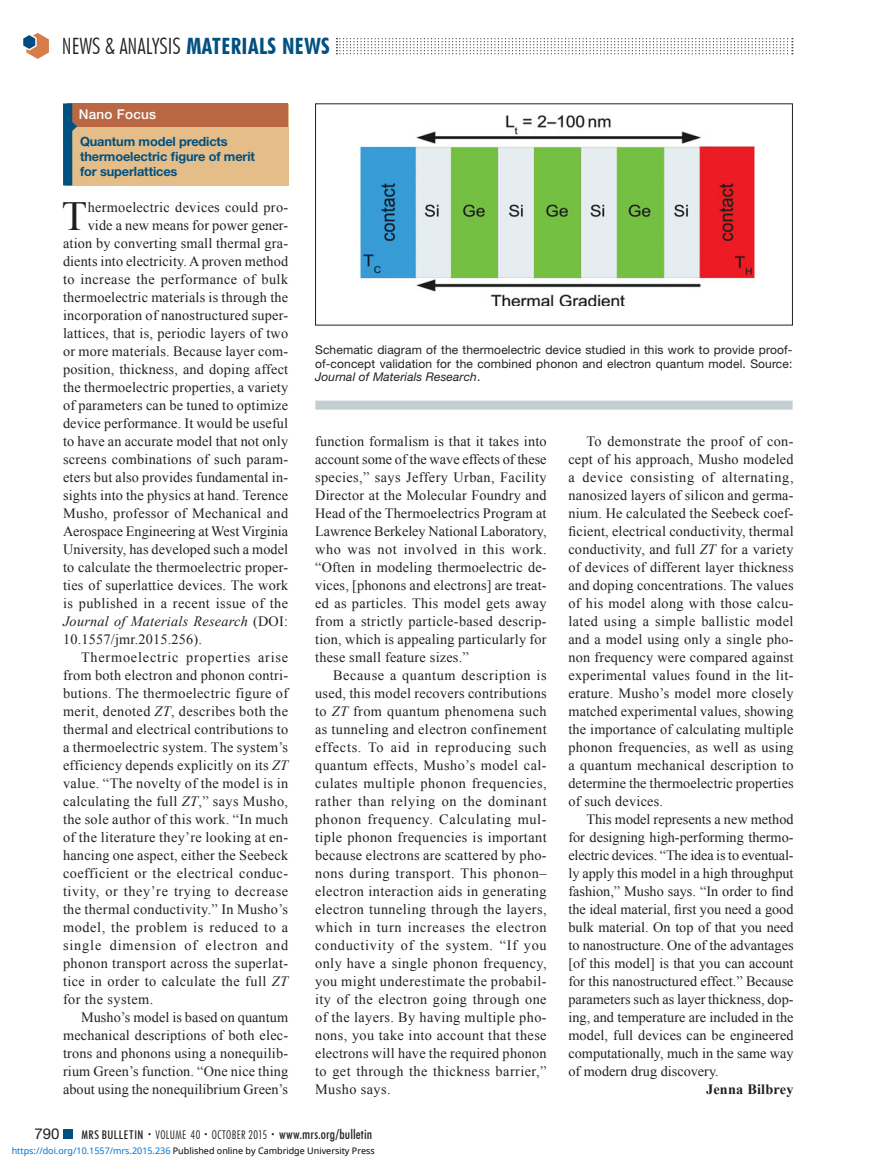
<style>
.page{position:relative;width:878px;height:1175px;background:#fff}
.page>*{position:absolute;margin:0;border:0;box-sizing:border-box;transform-origin:0 0}
.t1{font:41.4px "Times New Roman";color:#231f20}
.t2{font:300 condensed 22.5px "Futura BT";color:#231f20}
.t3{font:15px "Helvetica Neue LT Std";color:#231f20}
.t4{font:14.25px/18px "Times New Roman";letter-spacing:.015em;color:#231f20;text-align:justify}
.t5{font:14.25px "Times New Roman";letter-spacing:.045em;color:#231f20}
.t6{font:14.25px "Times New Roman";letter-spacing:.035em;color:#231f20}
.t7{font:italic 14.25px "Times New Roman";letter-spacing:.02em;color:#231f20}
.t8{font:14.25px "Times New Roman";letter-spacing:.055em;color:#231f20}
.t9{font:14.25px "Times New Roman";letter-spacing:.06em;color:#231f20}
.t10{font:700 14.25px "Times New Roman";letter-spacing:.015em;color:#231f20}
.t11{font:500 condensed 13.5px "Futura BT";letter-spacing:.01em;color:#231f20}
.t12{font:500 13.5px "Helvetica Neue LT Std";letter-spacing:.02em;color:#fff}
.t13{font:700 12.75px/15px "Helvetica Neue LT Std";letter-spacing:-.01em;color:#005080}
.t14{font:12px/13.5px "Helvetica Neue LT Std";letter-spacing:.01em;color:#231f20;text-align:justify}
.t15{font:9px "Noto Sans";color:#000}
.s1{font-weight:700;color:#005080}
.s2{font-style:normal}
.s3{font-style:italic}
.s4{font-size:12px}
.s5{font-weight:300;font-size:7.5px}
.s6{font-weight:300;font-size:12px}
.s7{color:#0172cf}
</style>
<div class="page">
<svg style="left:336px;top:38px;width:456px;height:16px"></svg>
<svg style="left:23px;top:33px;width:26px;height:26px"></svg>
<div style="left:64px;top:1130px;width:9px;height:8px;background:#005080"></div>
<div style="left:65px;top:104px;width:223px;height:81px;background:#e4bd89"></div>
<div style="left:68px;top:103px;width:220px;height:24px;background:#b96843"></div>
<svg style="left:63px;top:103px;width:14px;height:82px"></svg>
<div style="left:315px;top:400px;width:477px;height:10px;background:#c4ced3"></div>
<img style="left:360px;top:115px;width:394px;height:191px">
<h2 class="t2" style="left:62px;top:32px;width:269px">NEWS &amp; ANALYSIS <span class="s1">MATERIALS NEWS</span></h2>
<p class="t12" style="left:79px;top:110px;width:79px">Nano Focus</p>
<p class="t13" style="left:80px;top:135px;width:176px">Quantum model predicts thermoelectric figure of merit for superlattices</p>
<h1 class="t1" style="left:62px;top:193px;width:27px">T</h1>
<p class="t4" style="left:88px;top:198px;width:202px">hermoelectric devices could pro-</p>
<p class="t4" style="left:88px;top:216px;width:202px">vide a new means for power gener-</p>
<p class="t4" style="left:63px;top:234px;width:227px">ation by converting small thermal gra-</p>
<p class="t4" style="left:63px;top:252px;width:227px">dients into electricity. A proven method</p>
<p class="t4" style="left:63px;top:270px;width:227px">to increase the performance of bulk</p>
<p class="t4" style="left:63px;top:288px;width:227px">thermoelectric materials is through the</p>
<p class="t4" style="left:63px;top:306px;width:227px">incorporation of nanostructured super-</p>
<p class="t4" style="left:63px;top:324px;width:227px">lattices, that is, periodic layers of two</p>
<p class="t4" style="left:63px;top:342px;width:227px">or more materials. Because layer com-</p>
<p class="t4" style="left:63px;top:360px;width:227px">position, thickness, and doping affect</p>
<p class="t4" style="left:63px;top:378px;width:227px">the thermoelectric properties, a variety</p>
<p class="t4" style="left:63px;top:396px;width:227px">of parameters can be tuned to optimize</p>
<p class="t4" style="left:63px;top:414px;width:227px">device performance. It would be useful</p>
<p class="t4" style="left:63px;top:432px;width:226px">to have an accurate model that not only</p>
<p class="t4" style="left:63px;top:450px;width:227px">screens combinations of such param-</p>
<p class="t4" style="left:63px;top:468px;width:227px">eters but also provides fundamental in-</p>
<p class="t4" style="left:63px;top:486px;width:227px">sights into the physics at hand. Terence</p>
<p class="t4" style="left:63px;top:504px;width:227px">Musho, professor of Mechanical and</p>
<p class="t4" style="left:63px;top:522px;width:227px">Aerospace Engineering at West Virginia</p>
<p class="t4" style="left:63px;top:540px;width:226px">University, has developed such a model</p>
<p class="t4" style="left:63px;top:558px;width:227px">to calculate the thermoelectric proper-</p>
<p class="t4" style="left:63px;top:576px;width:227px">ties of superlattice devices. The work</p>
<p class="t4" style="left:63px;top:594px;width:227px">is published in a recent issue of the</p>
<p class="t7" style="left:63px;top:613px;width:227px">Journal of Materials Research <span class="s2">(DOI:</span></p>
<p class="t4" style="left:63px;top:630px;width:141px">10.1557/jmr.2015.256).</p>
<p class="t8" style="left:81px;top:649px;width:209px">Thermoelectric properties arise</p>
<p class="t4" style="left:63px;top:666px;width:227px">from both electron and phonon contri-</p>
<p class="t4" style="left:63px;top:684px;width:227px">butions. The thermoelectric figure of</p>
<p class="t4" style="left:63px;top:702px;width:227px">merit, denoted <span class="s3">ZT</span>, describes both the</p>
<p class="t4" style="left:63px;top:720px;width:227px">thermal and electrical contributions to</p>
<p class="t4" style="left:63px;top:738px;width:227px">a thermoelectric system. The system’s</p>
<p class="t4" style="left:63px;top:756px;width:226px">efficiency depends explicitly on its <span class="s3">ZT</span></p>
<p class="t4" style="left:63px;top:774px;width:227px">value. “The novelty of the model is in</p>
<p class="t4" style="left:63px;top:792px;width:226px">calculating the full <span class="s3">ZT</span>,” says Musho,</p>
<p class="t4" style="left:63px;top:810px;width:227px">the sole author of this work. “In much</p>
<p class="t4" style="left:63px;top:828px;width:227px">of the literature they’re looking at en-</p>
<p class="t4" style="left:63px;top:846px;width:227px">hancing one aspect, either the Seebeck</p>
<p class="t6" style="left:63px;top:865px;width:227px">coefficient or the electrical conduc-</p>
<p class="t5" style="left:63px;top:883px;width:227px">tivity, or they’re trying to decrease</p>
<p class="t4" style="left:63px;top:900px;width:227px">the thermal conductivity.” In Musho’s</p>
<p class="t5" style="left:63px;top:919px;width:227px">model, the problem is reduced to a</p>
<p class="t9" style="left:63px;top:937px;width:227px">single dimension of electron and</p>
<p class="t4" style="left:63px;top:954px;width:227px">phonon transport across the superlat-</p>
<p class="t4" style="left:63px;top:972px;width:226px">tice in order to calculate the full <span class="s3">ZT</span></p>
<p class="t4" style="left:63px;top:990px;width:92px">for the system.</p>
<p class="t4" style="left:81px;top:1008px;width:208px">Musho’s model is based on quantum</p>
<p class="t4" style="left:63px;top:1026px;width:227px">mechanical descriptions of both elec-</p>
<p class="t4" style="left:63px;top:1044px;width:227px">trons and phonons using a nonequilib-</p>
<p class="t4" style="left:63px;top:1062px;width:227px">rium Green’s function. “One nice thing</p>
<p class="t4" style="left:63px;top:1080px;width:226px">about using the nonequilibrium Green’s</p>
<p class="t14" style="left:315px;top:345px;width:479px">Schematic diagram of the thermoelectric device studied in this work to provide proof&shy;of-concept validation for the combined phonon and electron quantum model. Source:<br><span class="s3">Journal of Materials Research</span>.</p>
<p class="t4" style="left:315px;top:432px;width:233px">function formalism is that it takes into account some of the wave effects of these species,” says Jeffery Urban, Facility Director at the Molecular Foundry and Head of the Thermoelectrics Program at Lawrence Berkeley National Laboratory, who was not involved in this work. “Often in modeling thermoelectric de&shy;vices, [phonons and electrons] are treat&shy;ed as particles. This model gets away from a strictly particle-based descrip&shy;tion, which is appealing particularly for these small feature sizes.”</p>
<p class="t4" style="left:315px;top:666px;width:233px;text-indent:18px">Because a quantum description is used, this model recovers contributions to <span class="s3">ZT</span> from quantum phenomena such as tunneling and electron confinement effects. To aid in reproducing such quantum effects, Musho’s model cal&shy;culates multiple phonon frequencies, rather than relying on the dominant phonon frequency. Calculating mul&shy;tiple phonon frequencies is important because electrons are scattered by pho&shy;nons during transport. This phonon– electron interaction aids in generating electron tunneling through the layers, which in turn increases the electron conductivity of the system. “If you only have a single phonon frequency, you might underestimate the probabil&shy;ity of the electron going through one of the layers. By having multiple pho&shy;nons, you take into account that these electrons will have the required phonon to get through the thickness barrier,” Musho says.</p>
<p class="t4" style="left:568px;top:432px;width:227px;text-indent:18px">To demonstrate the proof of con&shy;cept of his approach, Musho modeled a device consisting of alternating, nanosized layers of silicon and germa&shy;nium. He calculated the Seebeck coef&shy;ficient, electrical conductivity, thermal conductivity, and full <span class="s3">ZT</span> for a variety of devices of different layer thickness and doping concentrations. The values of his model along with those calcu&shy;lated using a simple ballistic model and a model using only a single pho&shy;non frequency were compared against experimental values found in the lit&shy;erature. Musho’s model more closely matched experimental values, showing the importance of calculating multiple phonon frequencies, as well as using a quantum mechanical description to determine the thermoelectric properties of such devices.</p>
<p class="t4" style="left:568px;top:810px;width:227px;text-indent:18px">This model represents a new method for designing high-performing thermo&shy;electric devices. “The idea is to eventual&shy;ly apply this model in a high throughput fashion,” Musho says. “In order to find the ideal material, first you need a good bulk material. On top of that you need to nanostructure. One of the advantages [of this model] is that you can account for this nanostructured effect.” Because parameters such as layer thickness, dop&shy;ing, and temperature are included in the model, full devices can be engineered computationally, much in the same way of modern drug discovery.</p>
<p class="t10" style="left:706px;top:1081px;width:89px">Jenna Bilbrey</p>
<p class="t3" style="left:34px;top:1128px;width:27px">790</p>
<p class="t11" style="left:81px;top:1126px;width:292px"><span class="s4">MRS BULLETIN</span> <span class="s5">•</span> <span class="s6">VOLUME 40</span> <span class="s5">•</span> <span class="s6">OCTOBER 2015</span> <span class="s5">•</span> www.mrs.org/bulletin</p>
<p class="t15" style="left:12px;top:1143px;width:364px"><span class="s7">https://doi.org/10.1557/mrs.2015.236</span> Published online by Cambridge University Press</p>
</div>
